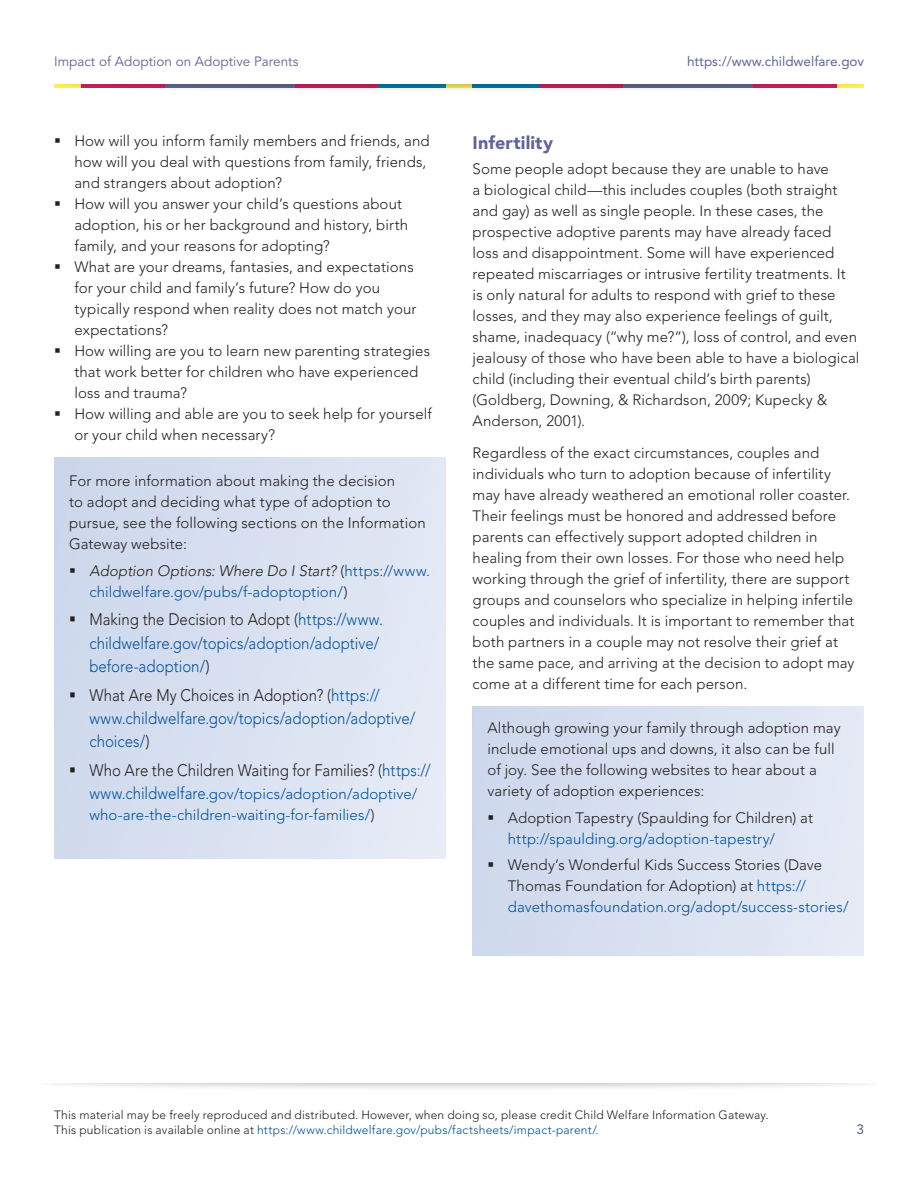
<style>
.page{position:relative;width:918px;height:1188px;background:#fff}
.page>*{position:absolute;margin:0;border:0;box-sizing:border-box;transform-origin:0 0}
.t1{font:900 18px "Avenir";letter-spacing:.005em;color:#606497}
.t2{font:300 16.65px/23.2px "Avenir";color:#01519b;scale:.9 1}
.t3{font:300 16.65px "Avenir";color:#231f20;scale:.9 1}
.t4{font:300 15px/21px "Avenir";letter-spacing:.005em;color:#231f20}
.t5{font:300 15px/21px "Avenir";letter-spacing:.005em;color:#01519b}
.t6{font:13.5px "Avenir";color:#606497}
.t7{font:13.5px "Avenir";color:#606497}
.t8{font:500 13.5px "Avenir";color:#606497}
.t9{font:300 12px/15px "Avenir";letter-spacing:.015em;color:#231f20}
.s1{font-style:italic;color:#231f20}
.s2{color:#231f20}
.s3{color:#01519b}
.s4{font-size:16.65px}
</style>
<div class="page">
<div style="left:34px;top:1065px;width:850px;height:27px;background:#231f20;opacity:.4"></div>
<div style="left:0;top:1058px;width:918px;height:25px;background:#fff"></div>
<div style="left:47px;top:66px;width:824px;height:27px;background:#231f20;opacity:.4"></div>
<div style="left:38px;top:58px;width:842px;height:25px;background:#fff"></div>
<div style="left:54px;top:458px;width:392px;height:401px;background:#d8e1f0"></div>
<div style="left:472px;top:706px;width:392px;height:250px;background:#d8e1f0"></div>
<p class="t6" style="left:54px;top:53px;width:246px">Impact of Adoption on Adoptive Parents</p>
<p class="t7" style="left:687px;top:53px;width:179px">https://www.childwelfare.gov</p>
<p class="t4" style="left:74px;top:131px;width:357px">How will you inform family members and friends, and how will you deal with questions from family, friends, and strangers about adoption?</p>
<p class="t4" style="left:74px;top:194px;width:335px">How will you answer your child’s questions about adoption, his or her background and history, birth family, and your reasons for adopting?</p>
<p class="t4" style="left:74px;top:257px;width:344px">What are your dreams, fantasies, and expectations for your child and family’s future? How do you typically respond when reality does not match your expectations?</p>
<p class="t4" style="left:74px;top:341px;width:357px">How willing are you to learn new parenting strategies that work better for children who have experienced loss and trauma?</p>
<p class="t4" style="left:74px;top:404px;width:359px">How willing and able are you to seek help for yourself or your child when necessary?</p>
<p class="t4" style="left:69px;top:470px;width:358px">For more information about making the decision<br>to adopt and deciding what type of adoption to pursue, see the following sections on the Information Gateway website:</p>
<p class="t5" style="left:89px;top:560px;width:342px"><span class="s1">Adoption Options: Where Do I Start?</span> <span class="s2">(</span>https://www. childwelfare.gov/pubs/f-adoptoption/<span class="s2">)</span></p>
<p class="t2" style="left:89px;top:608px;width:328px"><span class="s2">Making the Decision to Adopt (</span>https://www. childwelfare.gov/topics/adoption/adoptive/ before-adoption/<span class="s2">)</span></p>
<p class="t2" style="left:89px;top:683px;width:364px"><span class="s2">What Are My Choices in Adoption? (</span>https:// www.childwelfare.gov/topics/adoption/adoptive/ choices/<span class="s2">)</span></p>
<p class="t3" style="left:89px;top:760px;width:381px">Who Are the Children Waiting for Families? (<span class="s3">https://</span></p>
<p class="t5" style="left:89px;top:783px;width:329px"><span class="s4">www.childwelfare.</span>gov/topics/adoption/adoptive/ who-are-the-children-waiting-for-families/<span class="s2">)</span></p>
<h3 class="t1" style="left:473px;top:132px;width:82px">Infertility</h3>
<p class="t4" style="left:473px;top:159px;width:388px">Some people adopt because they are unable to have<br>a biological child—this includes couples (both straight and gay) as well as single people. In these cases, the prospective adoptive parents may have already faced loss and disappointment. Some will have experienced repeated miscarriages or intrusive fertility treatments. It is only natural for adults to respond with grief to these losses, and they may also experience feelings of guilt, shame, inadequacy (“why me?”), loss of control, and even jealousy of those who have been able to have a biological child (including their eventual child’s birth parents) (Goldberg, Downing, &amp; Richardson, 2009; Kupecky &amp; Anderson, 2001).</p>
<p class="t4" style="left:473px;top:442px;width:383px">Regardless of the exact circumstances, couples and individuals who turn to adoption because of infertility may have already weathered an emotional roller coaster.<br>Their feelings must be honored and addressed before parents can effectively support adopted children in healing from their own losses. For those who need help working through the grief of infertility, there are support groups and counselors who specialize in helping infertile couples and individuals. It is important to remember that both partners in a couple may not resolve their grief at the same pace, and arriving at the decision to adopt may come at a different time for each person.</p>
<p class="t4" style="left:488px;top:717px;width:355px">Although growing your family through adoption may include emotional ups and downs, it also can be full of joy. See the following websites to hear about a variety of adoption experiences:</p>
<p class="t4" style="left:508px;top:807px;width:307px">Adoption Tapestry (Spaulding for Children) at <span class="s3">http://spaulding.org/adoption-tapestry/</span></p>
<p class="t4" style="left:508px;top:854px;width:342px">Wendy’s Wonderful Kids Success Stories (Dave<br>Thomas Foundation for Adoption) at <span class="s3">https:// davethomasfoundation.org/adopt/success-stories/</span></p>
<p class="t9" style="left:54px;top:1107px;width:716px">This material may be freely reproduced and distributed. However, when doing so, please credit Child Welfare Information Gateway.<br>This publication is available online at <span class="s3">https://www.childwelfare.gov/pubs/factsheets/impact-parent/.</span></p>
<p class="t8" style="left:857px;top:1122px;width:9px">3</p>
</div>
